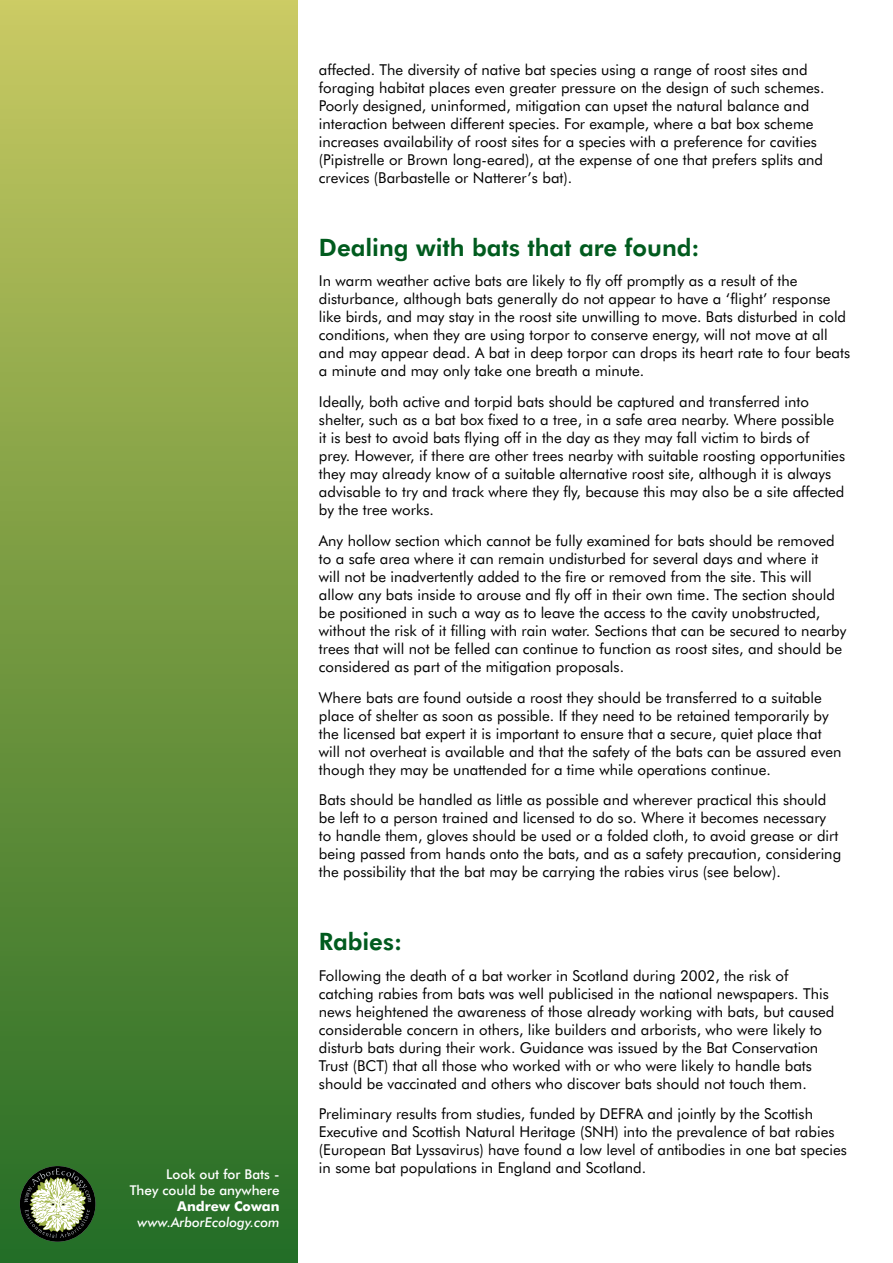
<style>
.page{position:relative;width:893px;height:1263px;background:#fff}
.page>*{position:absolute;margin:0;border:0;box-sizing:border-box;transform-origin:0 0}
.t1{font:800 24px "Futura BT";color:#015b1e}
.t2{font:15px/18px "Futura BT";color:#000}
.t3{font:500 13.5px/16.2px "Futura BT";color:#fff;text-align:right}
.t4{font:italic 500 13.5px "Futura BT";color:#fff}
.t5{font:700 13.5px "Futura BT";color:#fff}
</style>
<div class="page">
<div style="left:0;top:0;width:298px;height:1263px;background:linear-gradient(to bottom,#c8c860,#236b23)"></div>
<svg style="left:20px;top:1166px;width:75px;height:76px;background:#667859"></svg>
<p class="t3" style="left:130px;top:1165px;width:151px">Look out for Bats -<br>They could be anywhere</p>
<p class="t5" style="left:177px;top:1198px;width:104px">Andrew Cowan</p>
<p class="t4" style="left:138px;top:1214px;width:144px">www.ArborEcology.com</p>
<p class="t2" style="left:319px;top:61px;width:507px">affected. The diversity of native bat species using a range of roost sites and foraging habitat places even greater pressure on the design of such schemes.<br>Poorly designed, uninformed, mitigation can upset the natural balance and interaction between different species. For example, where a bat box scheme increases availability of roost sites for a species with a preference for cavities (Pipistrelle or Brown long-eared), at the expense of one that prefers splits and crevices (Barbastelle or Natterer’s bat).</p>
<h1 class="t1" style="left:319px;top:232px;width:382px">Dealing with bats that are found:</h1>
<p class="t2" style="left:319px;top:272px;width:533px">In warm weather active bats are likely to fly off promptly as a result of the disturbance, although bats generally do not appear to have a ‘flight’ response like birds, and may stay in the roost site unwilling to move. Bats disturbed in cold conditions, when they are using torpor to conserve energy, will not move at all and may appear dead. A bat in deep torpor can drops its heart rate to four beats a minute and may only take one breath a minute.</p>
<p class="t2" style="left:319px;top:393px;width:528px">Ideally, both active and torpid bats should be captured and transferred into shelter, such as a bat box fixed to a tree, in a safe area nearby. Where possible it is best to avoid bats flying off in the day as they may fall victim to birds of<br>prey. However, if there are other trees nearby with suitable roosting opportunities they may already know of a suitable alternative roost site, although it is always advisable to try and track where they fly, because this may also be a site affected by the tree works.</p>
<p class="t2" style="left:319px;top:531px;width:529px">Any hollow section which cannot be fully examined for bats should be removed to a safe area where it can remain undisturbed for several days and where it<br>will not be inadvertently added to the fire or removed from the site. This will allow any bats inside to arouse and fly off in their own time. The section should be positioned in such a way as to leave the access to the cavity unobstructed, without the risk of it filling with rain water. Sections that can be secured to nearby trees that will not be felled can continue to function as roost sites, and should be considered as part of the mitigation proposals.</p>
<p class="t2" style="left:319px;top:688px;width:524px">Where bats are found outside a roost they should be transferred to a suitable place of shelter as soon as possible. If they need to be retained temporarily by the licensed bat expert it is important to ensure that a secure, quiet place that will not overheat is available and that the safety of the bats can be assured even though they may be unattended for a time while operations continue.</p>
<p class="t2" style="left:319px;top:791px;width:524px">Bats should be handled as little as possible and wherever practical this should be left to a person trained and licensed to do so. Where it becomes necessary to handle them, gloves should be used or a folded cloth, to avoid grease or dirt being passed from hands onto the bats, and as a safety precaution, considering the possibility that the bat may be carrying the rabies virus (see below).</p>
<h1 class="t1" style="left:319px;top:926px;width:85px">Rabies:</h1>
<p class="t2" style="left:319px;top:966px;width:517px">Following the death of a bat worker in Scotland during 2002, the risk of catching rabies from bats was well publicised in the national newspapers. This news heightened the awareness of those already working with bats, but caused considerable concern in others, like builders and arborists, who were likely to disturb bats during their work. Guidance was issued by the Bat Conservation Trust (BCT) that all those who worked with or who were likely to handle bats should be vaccinated and others who discover bats should not touch them.</p>
<p class="t2" style="left:319px;top:1105px;width:529px">Preliminary results from studies, funded by DEFRA and jointly by the Scottish Executive and Scottish Natural Heritage (SNH) into the prevalence of bat rabies (European Bat Lyssavirus) have found a low level of antibodies in one bat species in some bat populations in England and Scotland.</p>
</div>
